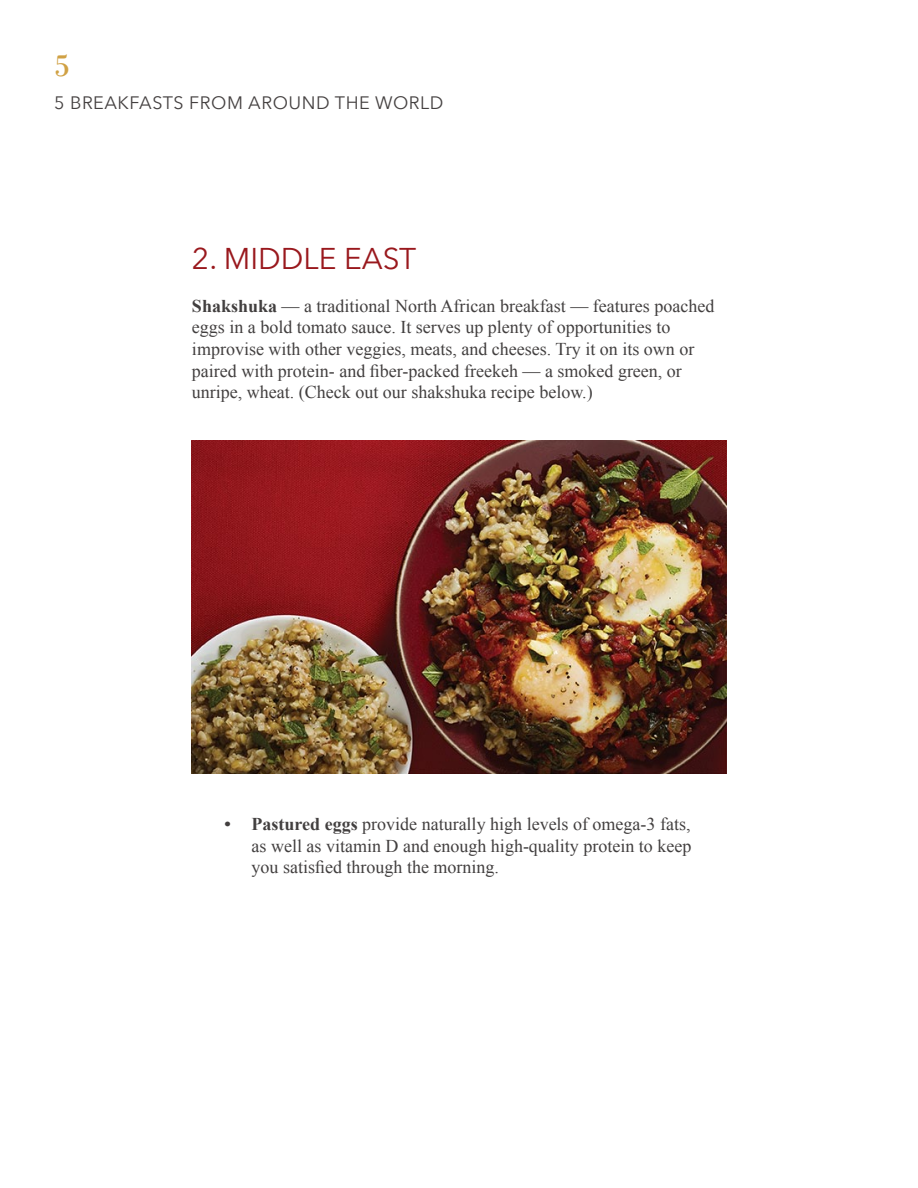
<style>
.page{position:relative;width:918px;height:1188px;background:#fff}
.page>*{position:absolute;margin:0;border:0;box-sizing:border-box;transform-origin:0 0}
.t1{font:33px "Bodoni";color:#d0a144}
.t2{font:30px "Avenir Next";color:#99181d}
.t3{font:18px/21.6px "Times New Roman";color:#423f3f}
.t4{font:18px "Avenir Next";letter-spacing:.03em;color:#454141}
.s1{font-weight:700}
</style>
<div class="page">
<img style="left:192px;top:441px;width:534px;height:333px">
<h1 class="t1" style="left:54px;top:46px;width:18px">5</h1>
<p class="t4" style="left:54px;top:87px;width:391px">5 BREAKFASTS FROM AROUND THE WORLD</p>
<h2 class="t2" style="left:192px;top:233px;width:226px">2. MIDDLE EAST</h2>
<p class="t3" style="left:192px;top:295px;width:524px"><span class="s1">Shakshuka</span> — a traditional North African breakfast — features poached eggs in a bold tomato sauce. It serves up plenty of opportunities to improvise with other veggies, meats, and cheeses. Try it on its own or paired with protein- and fiber-packed freekeh — a smoked green, or unripe, wheat. (Check out our shakshuka recipe below.)</p>
<p class="t3" style="left:252px;top:813px;width:441px;text-align:justify;text-indent:-27px"><span class="s1">• Pastured eggs</span> provide naturally high levels of omega-3 fats, as well as vitamin D and enough high-quality protein to keep you satisfied through the morning.</p>
</div>
